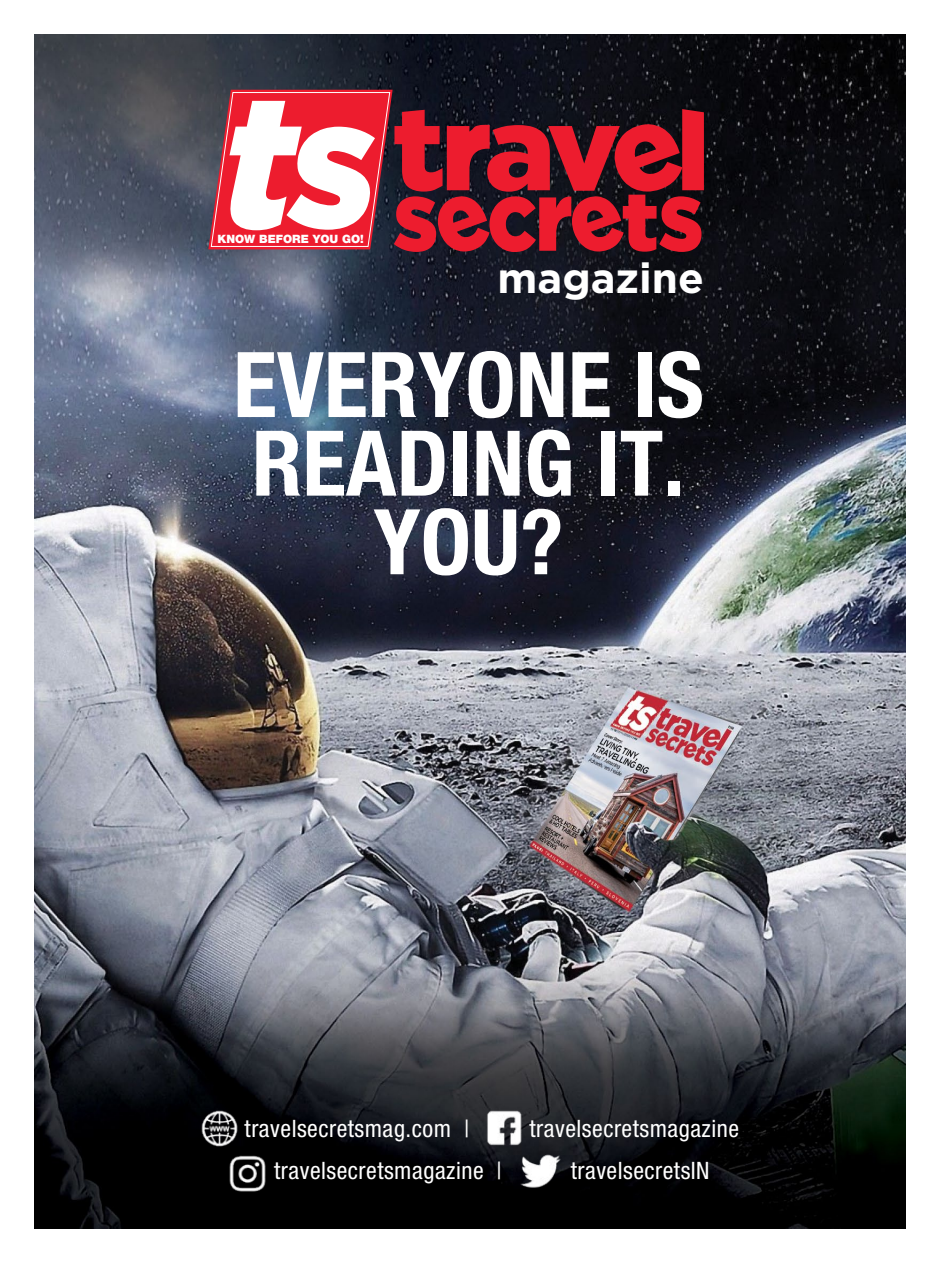
<style>
.page{position:relative;width:940px;height:1263px;background:#fff}
.page>*{position:absolute;margin:0;border:0;box-sizing:border-box;transform-origin:0 0}
.t1{font:italic 900 187.8px "Gotham";color:#fff;scale:.93 1}
.t2{font:900 182.7px "Gotham";color:#fff;scale:.93 1}
.t3{font:700 condensed 90.75px/78.6px "Helvetica Neue";color:#fff;text-align:center}
.t4{font:700 42px "Gotham";color:#fff}
.t5{font:condensed 24px "Helvetica Neue";letter-spacing:.02em;color:#fff}
.t6{font:900 11.55px "Helvetica Neue";color:#fff}
</style>
<div class="page">
<img style="left:34px;top:34px;width:872px;height:1195px">
<svg style="left:208px;top:90px;width:496px;height:162px;background:#9f1d2c"></svg>
<img style="left:198px;top:1108px;width:40px;height:39px">
<img style="left:482px;top:1108px;width:40px;height:39px">
<img style="left:227px;top:1153px;width:40px;height:39px">
<img style="left:515px;top:1151px;width:49px;height:38px">
<h1 class="t1" style="left:210px;top:53px;width:130px">t</h1>
<p class="t6" style="left:217px;top:232px;width:148px">KNOW BEFORE YOU GO!</p>
<h2 class="t2" style="left:283px;top:57px;width:122px">s</h2>
<h3 class="t4" style="left:497px;top:250px;width:208px">magazine</h3>
<h3 class="t3" style="left:233px;top:344px;width:472px">EVERYONE IS<br>READING IT.<br>YOU?</h3>
<p class="t5" style="left:245px;top:1114px;width:226px">travelsecretsmag.com |</p>
<p class="t5" style="left:529px;top:1114px;width:211px">travelsecretsmagazine</p>
<p class="t5" style="left:274px;top:1156px;width:229px">travelsecretsmagazine |</p>
<p class="t5" style="left:571px;top:1156px;width:140px">travelsecretsIN</p>
</div>
